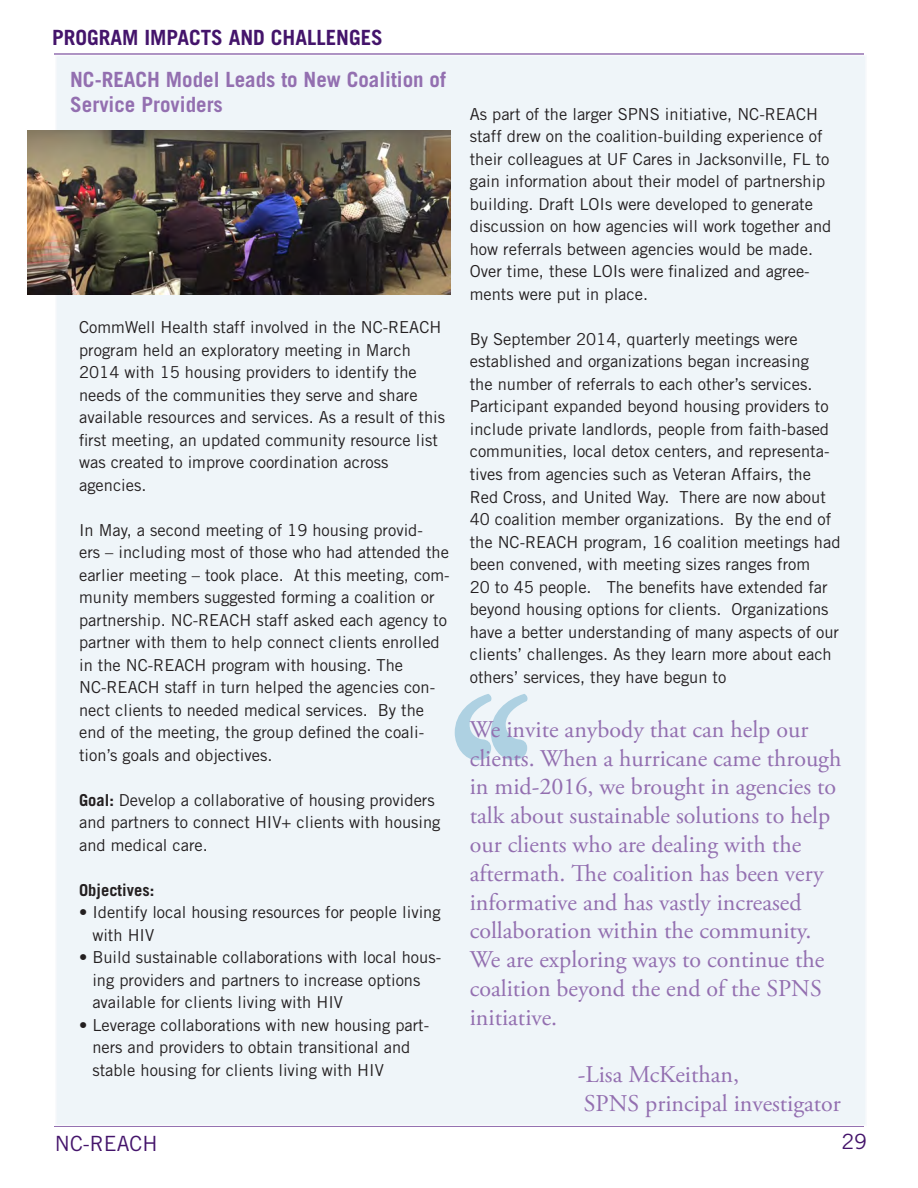
<style>
.page{position:relative;width:918px;height:1188px;background:#fff}
.page>*{position:absolute;margin:0;border:0;box-sizing:border-box;transform-origin:0 0}
.Quotation{font:24px/28.8px "Adobe Garamond Pro";color:#936fb0}
.Quote_attribution{font:24px/28.8px "Adobe Garamond Pro";color:#936fb0}
.Heading3{font:700 21px/25.2px "Trade Gothic LT Std";color:#936fb0}
.Page_Banner{font:700 21px "Trade Gothic LT Std";color:#44146b}
.t1{font:21px "Trade Gothic LT Std";color:#44146b}
.sidebar_text{font:16.5px/22.5px "Trade Gothic LT Std";color:#231f20}
.sidebar_text-2{font:700 16.5px "Trade Gothic LT Std";color:#231f20}
.s1{font-weight:700}
</style>
<div class="page">
<hr style="left:54px;top:1126px;width:810px;height:1px;background:#936fb0">
<hr style="left:54px;top:53px;width:810px;height:2px;background:#936fb0">
<div style="left:55px;top:55px;width:812px;height:1071px;background:#eff5f9"></div>
<img style="left:28px;top:131px;width:423px;height:164px">
<svg style="left:454px;top:694px;width:74px;height:67px"></svg>
<p class="Page_Banner" style="left:52px;top:25px;width:332px">PROGRAM IMPACTS AND CHALLENGES</p>
<p class="Heading3" style="left:70px;top:66px;width:377px">NC-REACH Model Leads to New Coalition of<br>Service Providers</p>
<p class="sidebar_text" style="left:79px;top:316px;width:368px">CommWell Health staff involved in the NC-REACH program held an exploratory meeting in March 2014 with 15 housing providers to identify the needs of the communities they serve and share available resources and services. As a result of this first meeting, an updated community resource list was created to improve coordination across agencies.</p>
<p class="sidebar_text" style="left:79px;top:519px;width:372px">In May, a second meeting of 19 housing provid-<br>ers – including most of those who had attended the earlier meeting – took place. At this meeting, com&shy;munity members suggested forming a coalition or partnership. NC-REACH staff asked each agency to partner with them to help connect clients enrolled in the NC-REACH program with housing. The NC-REACH staff in turn helped the agencies con&shy;nect clients to needed medical services. By the end of the meeting, the group defined the coali&shy;tion’s goals and objectives.</p>
<p class="sidebar_text" style="left:79px;top:789px;width:363px"><span class="s1">Goal:</span> Develop a collaborative of housing providers and partners to connect HIV+ clients with housing and medical care.</p>
<p class="sidebar_text-2" style="left:79px;top:880px;width:77px">Objectives:</p>
<p class="sidebar_text" style="left:92px;top:901px;width:350px;text-indent:-13px">• Identify local housing resources for people living with HIV</p>
<p class="sidebar_text" style="left:92px;top:946px;width:350px;text-indent:-13px">• Build sustainable collaborations with local hous&shy;ing providers and partners to increase options available for clients living with HIV</p>
<p class="sidebar_text" style="left:92px;top:1014px;width:338px;text-indent:-13px">• Leverage collaborations with new housing part&shy;ners and providers to obtain transitional and stable housing for clients living with HIV</p>
<p class="sidebar_text" style="left:470px;top:103px;width:363px">As part of the larger SPNS initiative, NC-REACH staff drew on the coalition-building experience of their colleagues at UF Cares in Jacksonville, FL to gain information about their model of partnership building. Draft LOIs were developed to generate discussion on how agencies will work together and how referrals between agencies would be made.<br>Over time, these LOIs were finalized and agree&shy;ments were put in place.</p>
<p class="sidebar_text" style="left:470px;top:328px;width:372px">By September 2014, quarterly meetings were established and organizations began increasing<br>the number of referrals to each other’s services.<br>Participant expanded beyond housing providers to include private landlords, people from faith-based communities, local detox centers, and representa&shy;tives from agencies such as Veteran Affairs, the Red Cross, and United Way. There are now about 40 coalition member organizations. By the end of the NC-REACH program, 16 coalition meetings had been convened, with meeting sizes ranges from<br>20 to 45 people. The benefits have extended far beyond housing options for clients. Organizations have a better understanding of many aspects of our clients’ challenges. As they learn more about each others’ services, they have begun to</p>
<p class="Quotation" style="left:470px;top:716px;width:373px">We invite anybody that can help our clients. When a hurricane came through in mid-2016, we brought in agencies to talk about sustainable solutions to help our clients who are dealing with the aftermath. The coalition has been very informative and has vastly increased collaboration within the community.<br>We are exploring ways to continue the coalition beyond the end of the SPNS initiative.</p>
<p class="Quote_attribution" style="left:578px;top:1061px;width:265px">-Lisa McKeithan,<br>SPNS principal investigator</p>
<p class="t1" style="left:55px;top:1130px;width:104px">NC-REACH</p>
<p class="t1" style="left:841px;top:1129px;width:27px">29</p>
</div>
